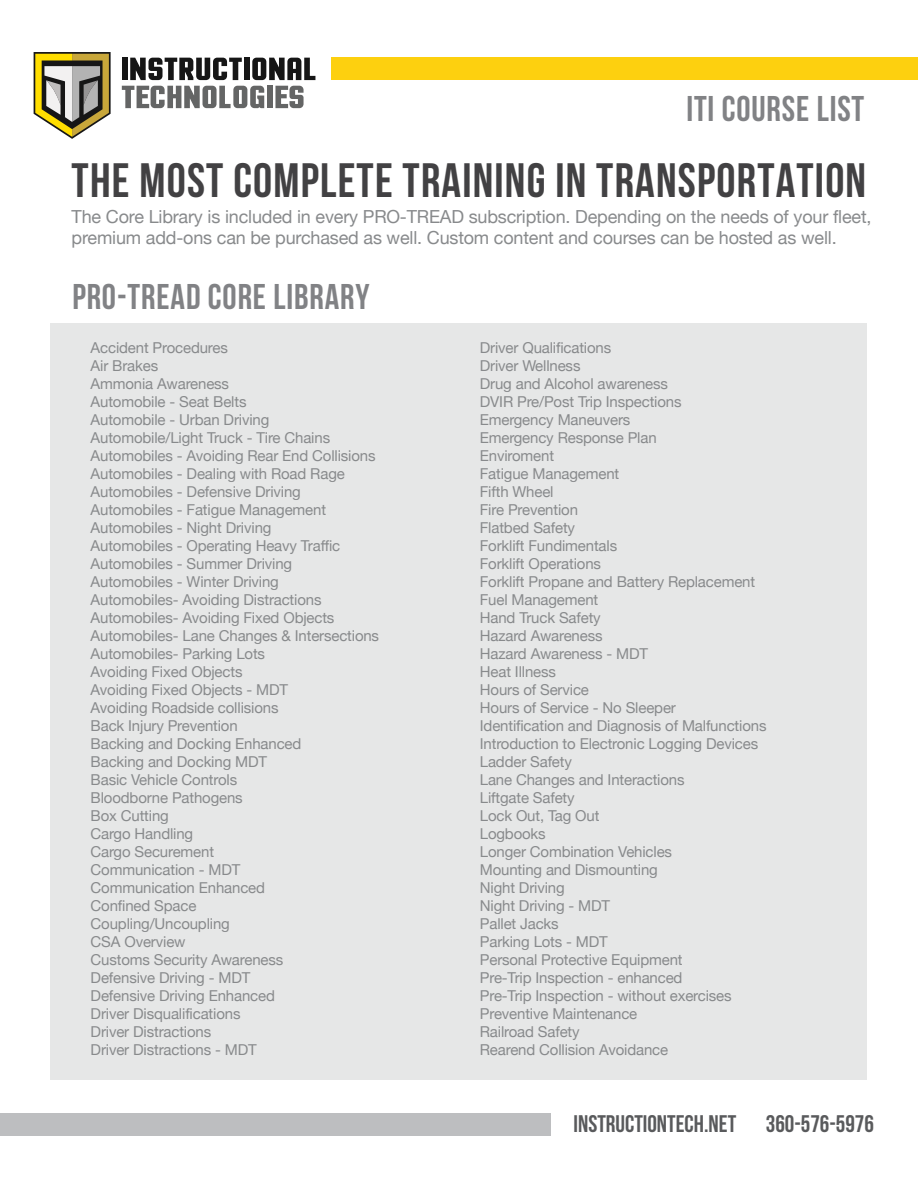
<style>
.page{position:relative;width:918px;height:1188px;background:#fff}
.page>*{position:absolute;margin:0;border:0;box-sizing:border-box;transform-origin:0 0}
.t1{font:48.15px "Bebas Neue";letter-spacing:.025em;color:#424143}
.t2{font:35.7px "Bebas Neue";letter-spacing:.025em;color:#818285}
.t3{font:24px "Bebas Neue";color:#595a5c}
.t4{font:18px/21.6px "Helvetica Neue";letter-spacing:-.01em;color:#888a8c}
.t5{font:15px/18px "Helvetica Neue";letter-spacing:-.01em;color:#888a8c}
</style>
<div class="page">
<div style="left:51px;top:324px;width:816px;height:756px;background:#e6e7e7"></div>
<div style="left:332px;top:57px;width:586px;height:23px;background:#fdd00f"></div>
<div style="left:0;top:1113px;width:550px;height:23px;background:#bdbec0"></div>
<div style="left:122px;top:58px;width:5px;height:22px;background:#161616"></div>
<svg style="left:130px;top:58px;width:112px;height:22px"></svg>
<div style="left:244px;top:58px;width:6px;height:22px;background:#161616"></div>
<svg style="left:252px;top:58px;width:63px;height:22px"></svg>
<svg style="left:122px;top:86px;width:142px;height:22px"></svg>
<div style="left:267px;top:86px;width:6px;height:22px;background:#646565"></div>
<svg style="left:275px;top:86px;width:29px;height:22px"></svg>
<svg style="left:34px;top:52px;width:77px;height:87px"></svg>
<h2 class="t2" style="left:686px;top:89px;width:180px">ITI COURSE LIST</h2>
<h1 class="t1" style="left:72px;top:154px;width:796px">THE MOST COMPLETE TRAINING IN TRANSPORTATION</h1>
<p class="t4" style="left:72px;top:207px;width:801px">The Core Library is included in every PRO-TREAD subscription. Depending on the needs of your fleet, premium add-ons can be purchased as well. Custom content and courses can be hosted as well.</p>
<h2 class="t2" style="left:72px;top:277px;width:299px">PRO-TREAD CORE LIBRARY</h2>
<p class="t5" style="left:91px;top:340px;width:290px">Accident Procedures<br>Air Brakes<br>Ammonia Awareness<br>Automobile - Seat Belts<br>Automobile - Urban Driving<br>Automobile/Light Truck - Tire Chains<br>Automobiles - Avoiding Rear End Collisions<br>Automobiles - Dealing with Road Rage<br>Automobiles - Defensive Driving<br>Automobiles - Fatigue Management<br>Automobiles - Night Driving<br>Automobiles - Operating Heavy Traffic<br>Automobiles - Summer Driving<br>Automobiles - Winter Driving<br>Automobiles- Avoiding Distractions<br>Automobiles- Avoiding Fixed Objects<br>Automobiles- Lane Changes &amp; Intersections<br>Automobiles- Parking Lots<br>Avoiding Fixed Objects<br>Avoiding Fixed Objects - MDT<br>Avoiding Roadside collisions<br>Back Injury Prevention<br>Backing and Docking Enhanced<br>Backing and Docking MDT<br>Basic Vehicle Controls<br>Bloodborne Pathogens<br>Box Cutting<br>Cargo Handling<br>Cargo Securement<br>Communication - MDT<br>Communication Enhanced<br>Confined Space<br>Coupling/Uncoupling<br>CSA Overview<br>Customs Security Awareness<br>Defensive Driving - MDT<br>Defensive Driving Enhanced<br>Driver Disqualifications<br>Driver Distractions<br>Driver Distractions - MDT</p>
<p class="t5" style="left:480px;top:340px;width:288px">Driver Qualifications<br>Driver Wellness<br>Drug and Alcohol awareness<br>DVIR Pre/Post Trip Inspections<br>Emergency Maneuvers<br>Emergency Response Plan<br>Enviroment<br>Fatigue Management<br>Fifth Wheel<br>Fire Prevention<br>Flatbed Safety<br>Forklift Fundimentals<br>Forklift Operations<br>Forklift Propane and Battery Replacement<br>Fuel Management<br>Hand Truck Safety<br>Hazard Awareness<br>Hazard Awareness - MDT<br>Heat Illness<br>Hours of Service<br>Hours of Service - No Sleeper<br>Identification and Diagnosis of Malfunctions<br>Introduction to Electronic Logging Devices<br>Ladder Safety<br>Lane Changes and Interactions<br>Liftgate Safety<br>Lock Out, Tag Out<br>Logbooks<br>Longer Combination Vehicles<br>Mounting and Dismounting<br>Night Driving<br>Night Driving - MDT<br>Pallet Jacks<br>Parking Lots - MDT<br>Personal Protective Equipment<br>Pre-Trip Inspection - enhanced<br>Pre-Trip Inspection - without exercises<br>Preventive Maintenance<br>Railroad Safety<br>Rearend Collision Avoidance</p>
<h3 class="t3" style="left:574px;top:1111px;width:302px">INSTRUCTIONTECH.NET 360-576-5976</h3>
</div>
